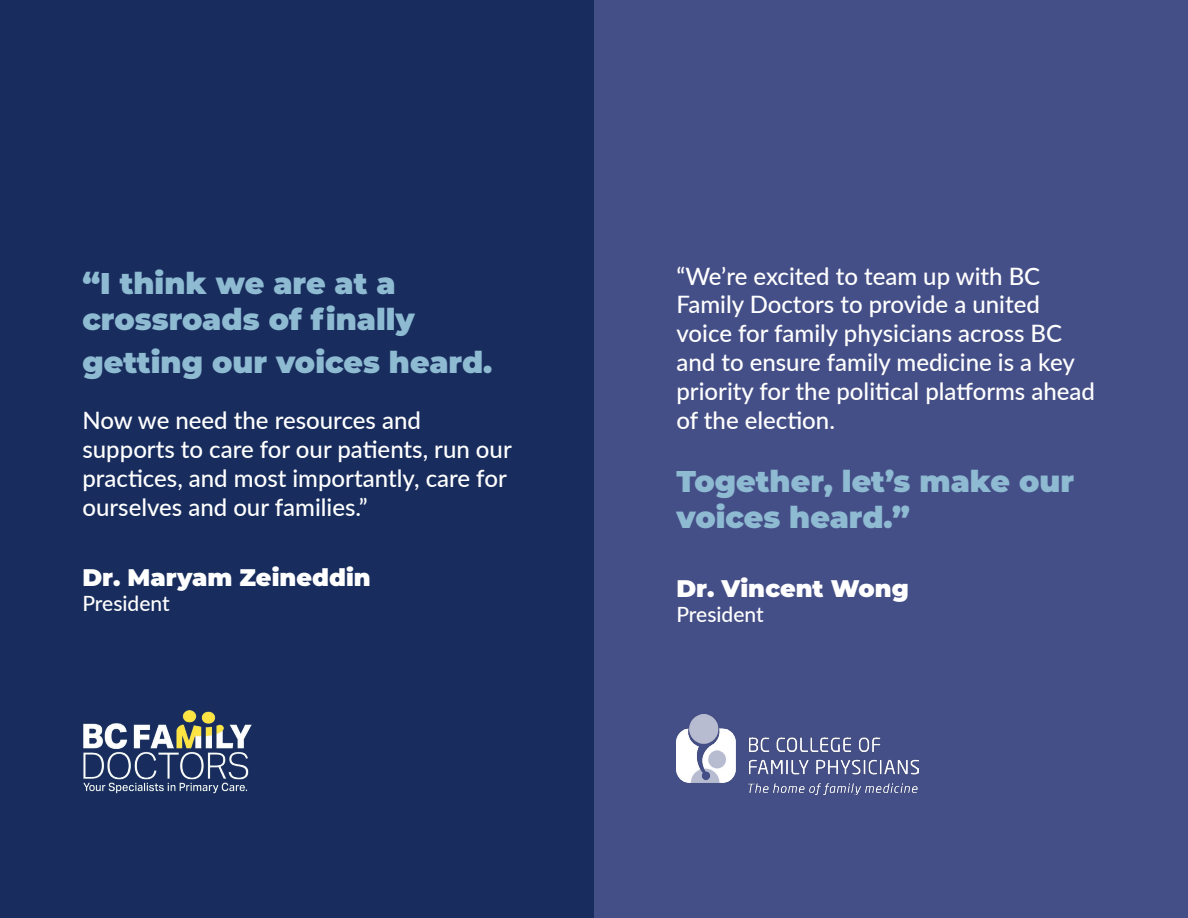
<style>
.page{position:relative;width:1188px;height:918px;background:#fff}
.page>*{position:absolute;margin:0;border:0;box-sizing:border-box;transform-origin:0 0}
.t1{font:900 30px/36px "Montserrat";color:#8ebad2}
.t2{font:500 24px/28.8px "Lato";color:#fff}
.t3{font:900 24px "Montserrat";color:#fff}
.t4{font:500 21px "Lato";color:#fff}
</style>
<div class="page">
<div style="left:0;top:0;width:594px;height:918px;background:#182d5d"></div>
<div style="left:594px;top:0;width:594px;height:918px;background:#454f87"></div>
<img style="left:676px;top:714px;width:242px;height:80px">
<img style="left:83px;top:710px;width:169px;height:84px">
<p class="t1" style="left:82px;top:264px;width:334px">“I think we are at a crossroads of finally</p>
<p class="t1" style="left:82px;top:343px;width:411px">getting our voices heard.</p>
<p class="t2" style="left:82px;top:405px;width:431px">Now we need the resources and supports to care for our patients, run our practices, and most importantly, care for ourselves and our families.”</p>
<p class="t3" style="left:82px;top:559px;width:290px">Dr. Maryam Zeineddin</p>
<p class="t4" style="left:82px;top:588px;width:89px">President</p>
<p class="t2" style="left:676px;top:260px;width:420px">“We’re excited to team up with BC Family Doctors to provide a united voice for family physicians across BC and to ensure family medicine is a key priority for the political platforms ahead of the election.</p>
<p class="t1" style="left:676px;top:461px;width:399px">Together, let’s make our voices heard.”</p>
<p class="t3" style="left:676px;top:570px;width:234px">Dr. Vincent Wong</p>
<p class="t4" style="left:676px;top:599px;width:89px">President</p>
</div>
